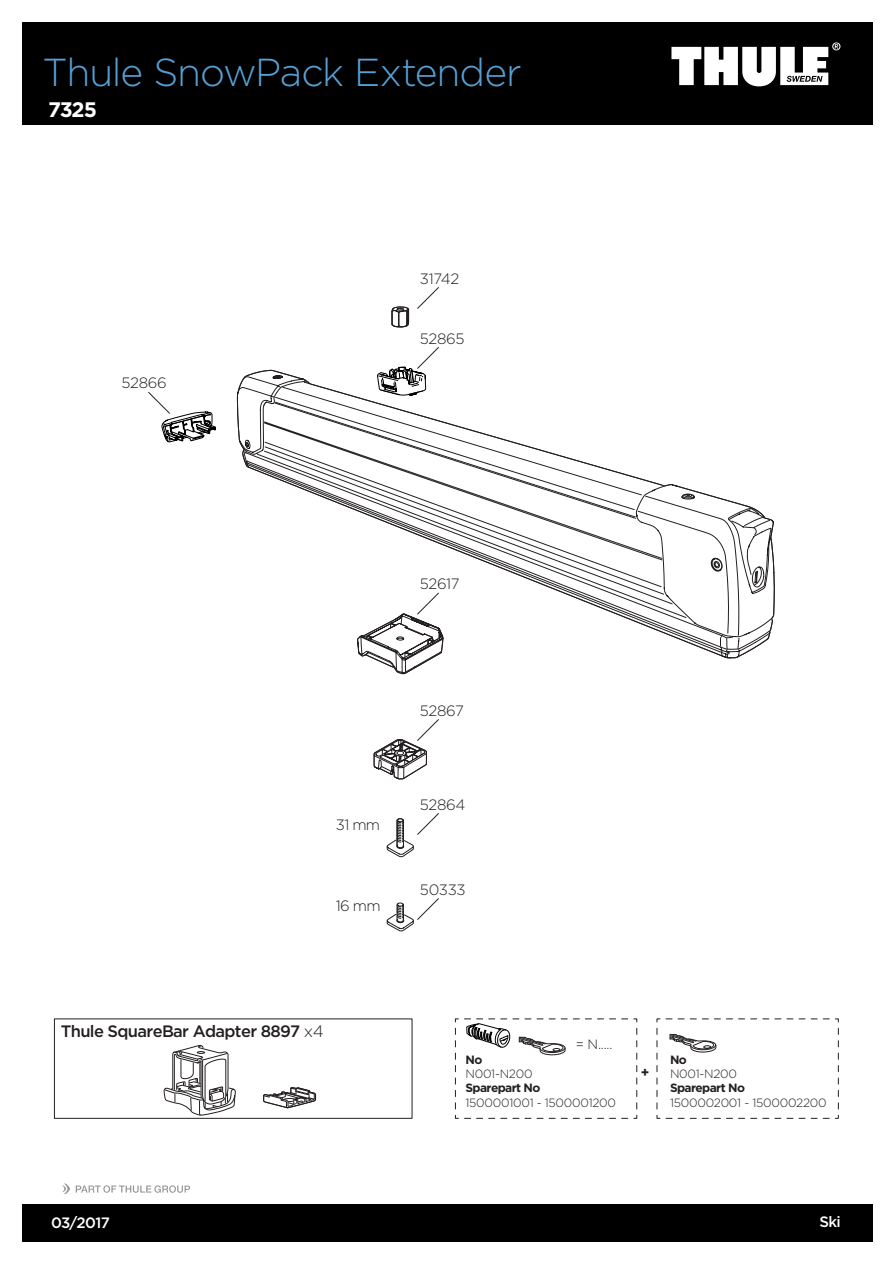
<style>
.page{position:relative;width:893px;height:1263px;background:#fff}
.page>*{position:absolute;margin:0;border:0;box-sizing:border-box;transform-origin:0 0}
.Productname_Page_1{font:300 39px "Thule";letter-spacing:-.025em;color:#56a0d5}
.Number_1_2{font:700 21px "Thule";color:#fff}
.t1{font:500 16.5px "Thule";letter-spacing:-.04em;color:#231f20}
.Numbering{font:300 15px "Thule";letter-spacing:-.02em;color:#231f20}
.sidfot_vänster{font:500 15px "Thule";letter-spacing:-.045em;color:#fff}
.sidfot{font:500 15px "Thule";color:#fff}
.t2{font:300 13.5px "Thule";color:#231f20}
.t3{font:700 13.5px "Thule";color:#231f20}
.t4{font:300 12px "Thule";letter-spacing:-.02em;color:#231f20}
.t5{font:700 12px "Thule";letter-spacing:-.05em;color:#231f20}
.s1{font-weight:300}
</style>
<div class="page">
<svg style="left:63px;top:1183px;width:7px;height:11px"></svg>
<svg style="left:76px;top:1185px;width:114px;height:8px"></svg>
<div style="left:22px;top:1204px;width:850px;height:38px;background:#000"></div>
<div style="left:22px;top:23px;width:850px;height:102px;background:#000"></div>
<svg style="left:671px;top:42px;width:169px;height:44px"></svg>
<svg style="left:417px;top:287px;width:22px;height:22px"></svg>
<svg style="left:238px;top:375px;width:515px;height:283px"></svg>
<svg style="left:244px;top:452px;width:20px;height:185px"></svg>
<svg style="left:264px;top:387px;width:475px;height:262px"></svg>
<svg style="left:637px;top:495px;width:133px;height:154px"></svg>
<svg style="left:357px;top:591px;width:105px;height:83px"></svg>
<svg style="left:391px;top:306px;width:18px;height:22px"></svg>
<svg style="left:373px;top:719px;width:66px;height:139px"></svg>
<svg style="left:386px;top:898px;width:53px;height:34px"></svg>
<svg style="left:263px;top:1087px;width:53px;height:21px"></svg>
<svg style="left:163px;top:1045px;width:73px;height:71px"></svg>
<svg style="left:455px;top:1018px;width:183px;height:101px"></svg>
<svg style="left:656px;top:1018px;width:183px;height:101px"></svg>
<div style="left:54px;top:1018px;width:358px;height:101px;border:1px solid #231f20"></div>
<svg style="left:377px;top:347px;width:64px;height:51px"></svg>
<svg style="left:148px;top:392px;width:68px;height:51px"></svg>
<p class="Productname_Page_1" style="left:43px;top:48px;width:481px">Thule SnowPack Extender</p>
<p class="Number_1_2" style="left:48px;top:97px;width:50px">7325</p>
<p class="Numbering" style="left:420px;top:269px;width:41px">31742</p>
<p class="Numbering" style="left:122px;top:374px;width:47px">52866</p>
<p class="Numbering" style="left:420px;top:329px;width:46px">52865</p>
<p class="Numbering" style="left:420px;top:575px;width:41px">52617</p>
<p class="Numbering" style="left:336px;top:815px;width:46px">31 mm</p>
<p class="Numbering" style="left:336px;top:896px;width:46px">16 mm</p>
<p class="Numbering" style="left:420px;top:701px;width:46px">52867</p>
<p class="Numbering" style="left:420px;top:795px;width:47px">52864</p>
<p class="Numbering" style="left:420px;top:880px;width:47px">50333</p>
<p class="t1" style="left:61px;top:1021px;width:265px">Thule SquareBar Adapter 8897 <span class="s1">x4</span></p>
<p class="t2" style="left:576px;top:1035px;width:38px">= N.....</p>
<p class="t5" style="left:465px;top:1052px;width:18px">No</p>
<p class="t4" style="left:465px;top:1066px;width:69px">N001-N200</p>
<p class="t5" style="left:465px;top:1081px;width:76px">Sparepart No</p>
<p class="t4" style="left:465px;top:1095px;width:152px">1500001001 - 1500001200</p>
<p class="t3" style="left:641px;top:1064px;width:10px">+</p>
<p class="t5" style="left:670px;top:1052px;width:18px">No</p>
<p class="t4" style="left:670px;top:1066px;width:69px">N001-N200</p>
<p class="t5" style="left:670px;top:1081px;width:76px">Sparepart No</p>
<p class="t4" style="left:670px;top:1095px;width:158px">1500002001 - 1500002200</p>
<p class="sidfot_vänster" style="left:51px;top:1212px;width:60px">03/2017</p>
<p class="sidfot" style="left:819px;top:1212px;width:23px">Ski</p>
</div>
